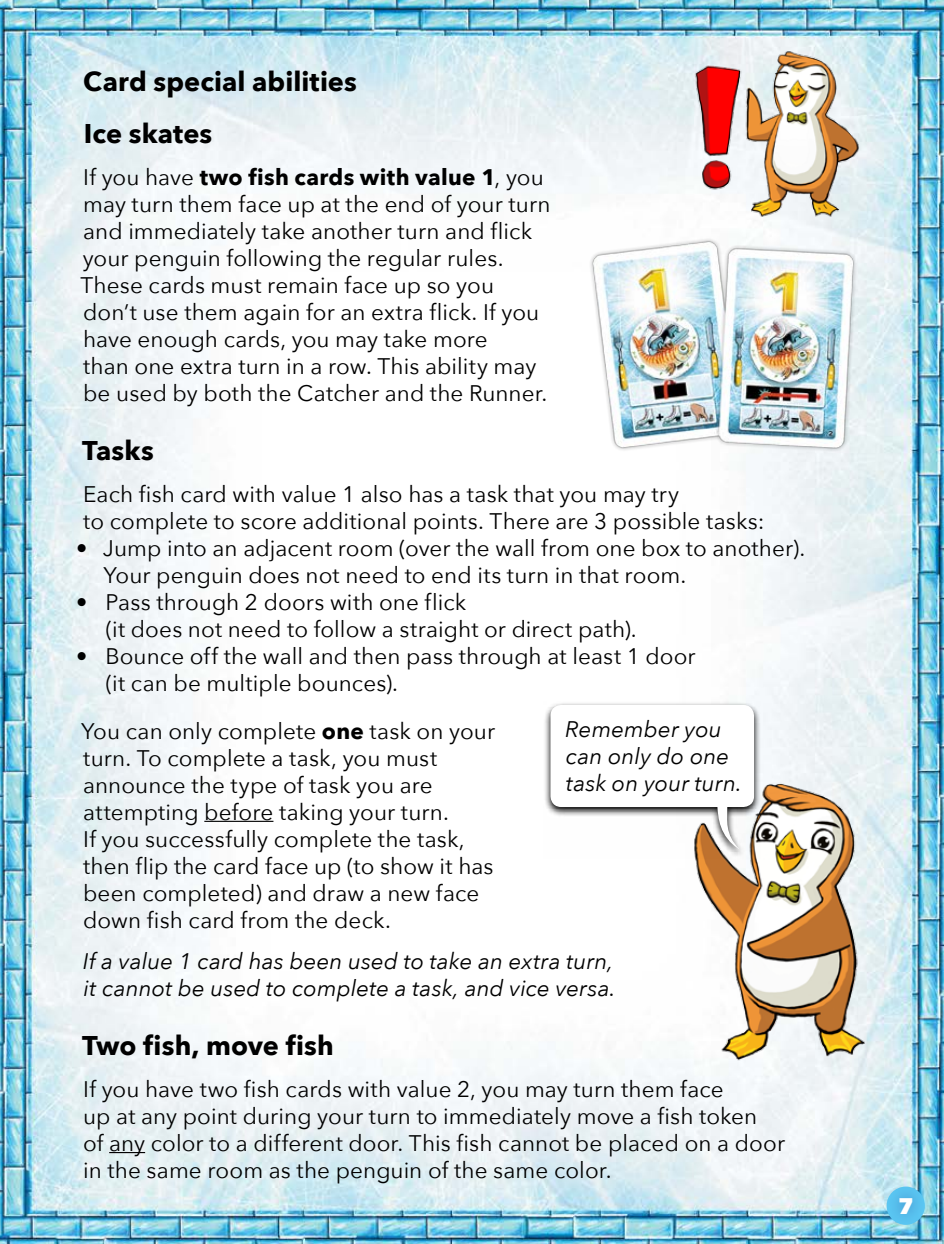
<style>
.page{position:relative;width:944px;height:1244px;background:#fff}
.page>*{position:absolute;margin:0;border:0;box-sizing:border-box;transform-origin:0 0}
.t1{font:700 27px/52.4px "Avenir Next";letter-spacing:.005em;color:#000}
.t2{font:22.5px/27px "Avenir Next";letter-spacing:.005em;color:#000}
.t3{font:italic 22.5px/27px "Avenir Next";letter-spacing:.005em;color:#000}
.t4{font:800 22.5px "Avenir Next";color:#fff}
.s1{font-weight:700}
</style>
<div class="page">
<img style="left:0;top:0;width:944px;height:1244px">
<img style="left:0;top:970px;width:15px;height:274px">
<img style="left:0;top:580px;width:1px;height:339px">
<img style="left:625px;top:759px;width:306px;height:325px">
<img style="left:678px;top:37px;width:183px;height:167px">
<img style="left:539px;top:204px;width:368px;height:281px">
<svg style="left:543px;top:701px;width:218px;height:157px;fill:#f6f8f9"></svg>
<svg style="left:550px;top:705px;width:204px;height:144px"></svg>
<div style="left:887px;top:1183px;width:39px;height:43px;background:#25408f;opacity:.5"></div>
<hr style="left:204px;top:821px;width:69px;height:1px;background:#000">
<hr style="left:109px;top:1152px;width:36px;height:1px;background:#000">
<p class="t1" style="left:83px;top:55px;width:275px">Card special abilities<br>Ice skates</p>
<p class="t2" style="left:80px;top:163px;width:472px">If you have <span class="s1">two fish cards with value 1</span>, you may turn them face up at the end of your turn and immediately take another turn and flick your penguin following the regular rules.<br>These cards must remain face up so you don’t use them again for an extra flick. If you have enough cards, you may take more<br>than one extra turn in a row. This ability may be used by both the Catcher and the Runner.</p>
<p class="t1" style="left:82px;top:424px;width:73px">Tasks</p>
<p class="t2" style="left:83px;top:479px;width:683px">Each fish card with value 1 also has a task that you may try<br>to complete to score additional points. There are 3 possible tasks:</p>
<p class="t2" style="left:104px;top:533px;width:703px;text-indent:-27px">• Jump into an adjacent room (over the wall from one box to another).<br>Your penguin does not need to end its turn in that room.</p>
<p class="t2" style="left:106px;top:587px;width:533px;text-indent:-29px">• Pass through 2 doors with one flick<br>(it does not need to follow a straight or direct path).</p>
<p class="t2" style="left:106px;top:641px;width:592px;text-indent:-29px">• Bounce off the wall and then pass through at least 1 door (it can be multiple bounces).</p>
<p class="t3" style="left:565px;top:715px;width:178px">Remember you can only do one task on your turn.</p>
<p class="t2" style="left:81px;top:716px;width:415px">You can only complete <span class="s1">one</span> task on your turn. To complete a task, you must announce the type of task you are attempting before taking your turn.<br>If you successfully complete the task, then flip the card face up (to show it has been completed) and draw a new face down fish card from the deck.</p>
<p class="t3" style="left:83px;top:947px;width:534px">If a value 1 card has been used to take an extra turn, it cannot be used to complete a task, and vice versa.</p>
<p class="t1" style="left:82px;top:1019px;width:253px">Two fish, move fish</p>
<p class="t2" style="left:83px;top:1074px;width:703px">If you have two fish cards with value 2, you may turn them face<br>up at any point during your turn to immediately move a fish token<br>of any color to a different door. This fish cannot be placed on a door in the same room as the penguin of the same color.</p>
<p class="t4" style="left:898px;top:1192px;width:17px">7</p>
</div>
